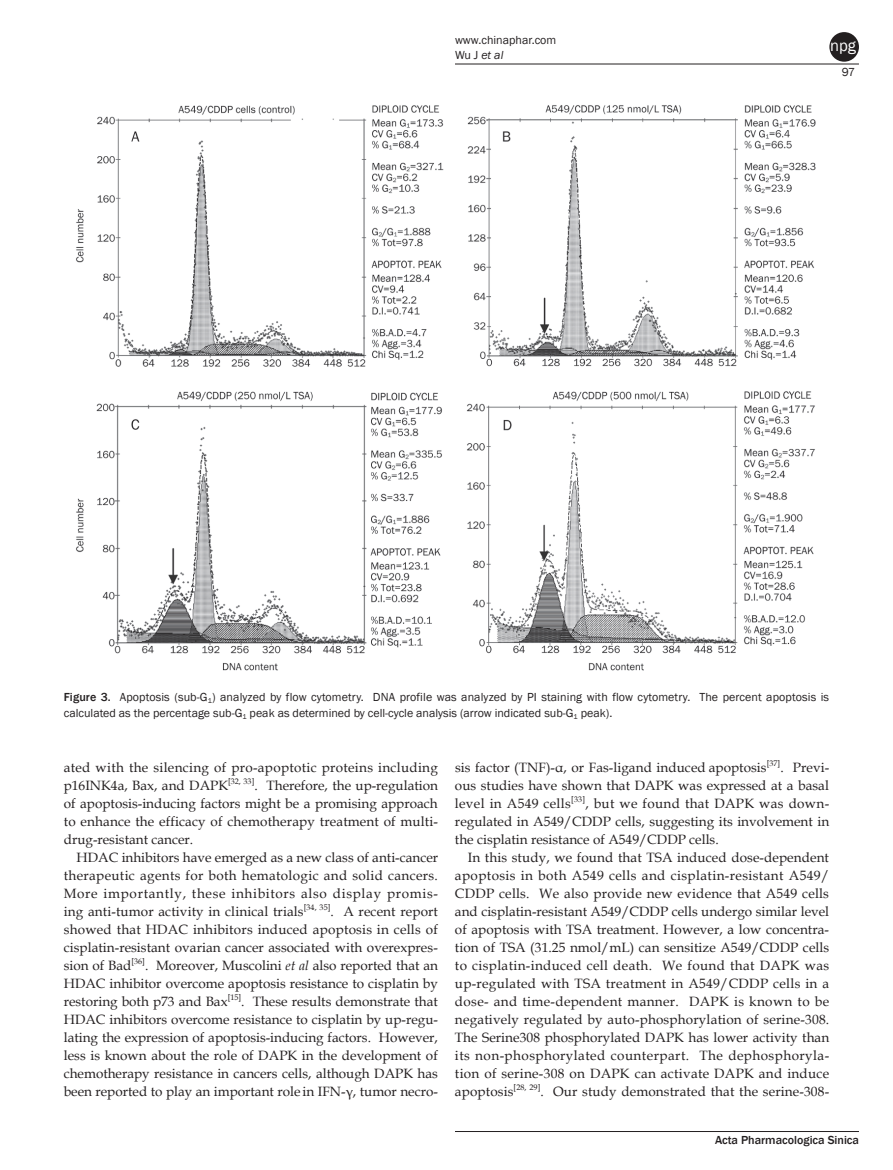
<style>
.page{position:relative;width:893px;height:1170px;background:#fff}
.page>*{position:absolute;margin:0;border:0;box-sizing:border-box;transform-origin:0 0}
.t1{font:16.5px "Franklin Gothic";color:#fff}
.t2{font:13.5px/18px "Book Antiqua 2";color:#231f20;text-align:justify}
.t3{font:13.5px "Book Antiqua";letter-spacing:.005em;color:#231f20}
.t4{font:12px/15px "Franklin Gothic";color:#231f20}
.t5{font:500 12px "Franklin Gothic";color:#231f20}
.s1{font-style:italic}
.s2{font-weight:500}
.s3{font-family:"Book Antiqua";font-style:italic}
.s4{font-family:"Book Antiqua"}
.s5{font-family:"Book Antiqua 2"}
</style>
<div class="page">
<hr style="left:455px;top:64px;width:404px;height:1px;background:#231f20">
<hr style="left:455px;top:1131px;width:404px;height:1px;background:#231f20">
<div style="left:829px;top:32px;width:30px;height:30px;background:#231f20;border-radius:50%"></div>
<img style="left:76px;top:105px;width:740px;height:566px">
<p class="t4" style="left:455px;top:32px;width:103px">www.chinaphar.com<br>Wu J <span class="s1">et al</span></p>
<p class="t1" style="left:830px;top:35px;width:27px">npg</p>
<p class="t4" style="left:842px;top:65px;width:15px">97</p>
<p class="t4" style="left:64px;top:689px;width:767px;line-height:16.5px"><span class="s2">Figure 3.</span> Apoptosis (sub-G<sub>1</sub>) analyzed by flow cytometry. DNA profile was analyzed by PI staining with flow cytometry. The percent apoptosis is calculated as the percentage sub-G<sub>1</sub> peak as determined by cell-cycle analysis (arrow indicated sub-G<sub>1</sub> peak).</p>
<p class="t2" style="left:64px;top:758px;width:376px">ated with the silencing of pro-apoptotic proteins including p16INK4a, Bax, and DAPK<sup>[32,</sup> <sup>33]</sup>. Therefore, the up-regulation of apoptosis-inducing factors might be a promising approach to enhance the efficacy of chemotherapy treatment of multi&shy;drug-resistant cancer.</p>
<p class="t2" style="left:64px;top:848px;width:376px;text-indent:13px">HDAC inhibitors have emerged as a new class of anti-cancer therapeutic agents for both hematologic and solid cancers.<br>More importantly, these inhibitors also display promis&shy;ing anti-tumor activity in clinical trials<sup>[34,</sup> <sup>35]</sup>. A recent report showed that HDAC inhibitors induced apoptosis in cells of cisplatin-resistant ovarian cancer associated with overexpres&shy;sion of Bad<sup>[36]</sup>. Moreover, Muscolini <span class="s3">et al</span> also reported that an HDAC inhibitor overcome apoptosis resistance to cisplatin by restoring both p73 and Bax<sup>[15]</sup>. These results demonstrate that HDAC inhibitors overcome resistance to cisplatin by up-regu&shy;lating the expression of apoptosis-inducing factors. However, less is known about the role of DAPK in the development of chemotherapy resistance in cancers cells, although DAPK has been reported to play an important role <span class="s4">in IFN-γ, tumor necro</span>-</p>
<p class="t3" style="left:455px;top:757px;width:376px">sis factor (TNF)-α, or Fas-ligand induced <span class="s5">apoptosis</span><sup>[37]</sup><span class="s5">. Previ-</span></p>
<p class="t2" style="left:455px;top:776px;width:376px">ous studies have shown that DAPK was expressed at a basal level in A549 cells<sup>[33]</sup>, but we found that DAPK was down&shy;regulated in A549/CDDP cells, suggesting its involvement in the cisplatin resistance of A549/CDDP cells.</p>
<p class="t2" style="left:455px;top:848px;width:376px;text-indent:13px">In this study, we found that TSA induced dose-dependent apoptosis in both A549 cells and cisplatin-resistant A549/ CDDP cells. We also provide new evidence that A549 cells and cisplatin-resistant A549/CDDP cells undergo similar level of apoptosis with TSA treatment. However, a low concentra&shy;tion of TSA (31.25 nmol/mL) can sensitize A549/CDDP cells to cisplatin-induced cell death. We found that DAPK was up-regulated with TSA treatment in A549/CDDP cells in a dose- and time-dependent manner. DAPK is known to be negatively regulated by auto-phosphorylation of serine-308.<br>The Serine308 phosphorylated DAPK has lower activity than its non-phosphorylated counterpart. The dephosphoryla&shy;tion of serine-308 on DAPK can activate DAPK and induce apoptosis<sup>[28,</sup> <sup>29]</sup>. Our study demonstrated that the serine-308-</p>
<p class="t5" style="left:715px;top:1132px;width:145px">Acta Pharmacologica Sinica</p>
</div>
